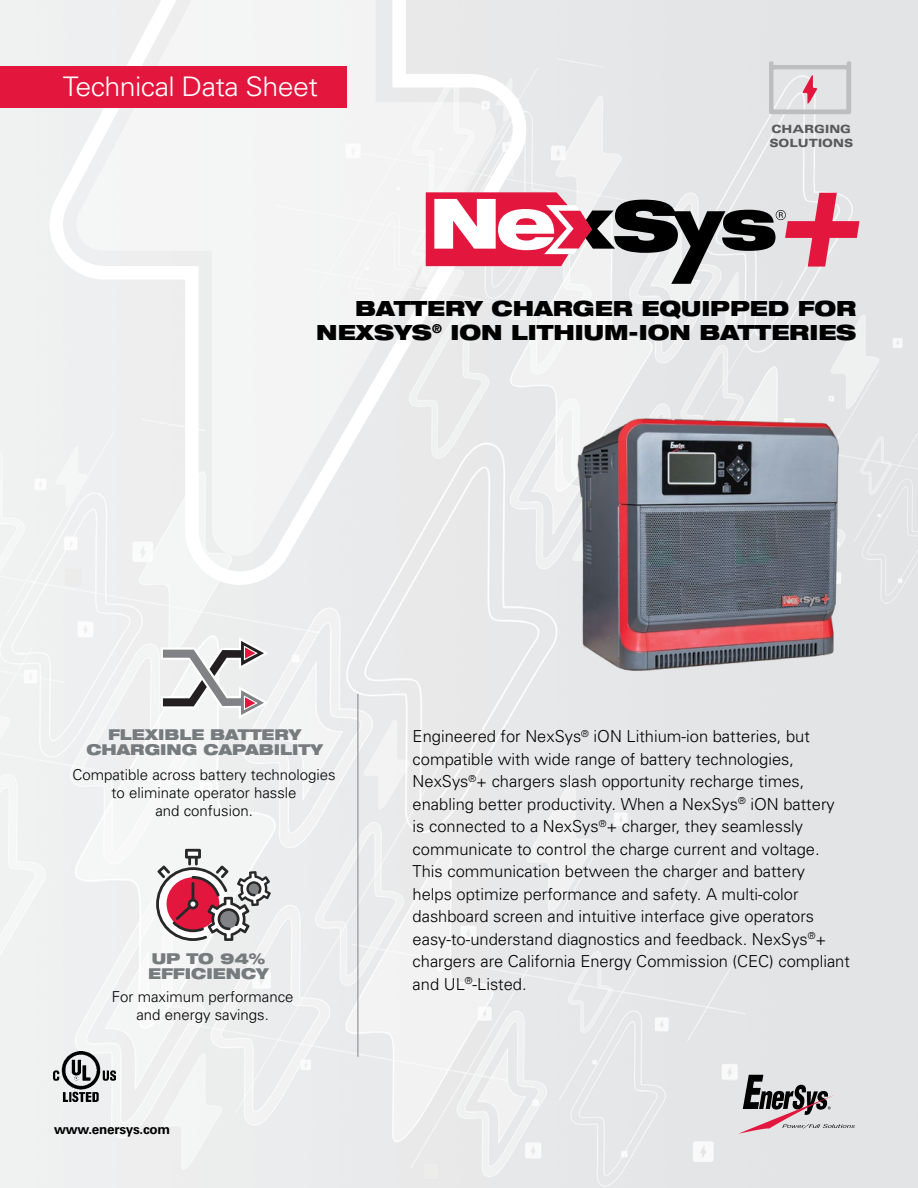
<style>
.page{position:relative;width:918px;height:1188px;background:#fff}
.page>*{position:absolute;margin:0;border:0;box-sizing:border-box;transform-origin:0 0}
.t1{font:300 27px "Univers";letter-spacing:-.02em;color:#fff;scale:1.06 1}
.t2{font:900 expanded 21px/24px "Helvetica Neue";color:#000;text-align:right}
.t3{font:300 16.5px/22.5px "Univers";color:#000}
.t4{font:300 15px/18px "Univers";color:#000;text-align:center}
.t5{font:900 expanded 15px/15px "Helvetica Neue";color:#767b7e;text-align:center}
.t6{font:700 13.5px "Univers";letter-spacing:-.02em;color:#000}
.t7{font:900 expanded 11.25px/13.5px "Univers";color:#58595b}
</style>
<div class="page">
<img style="left:0;top:0;width:918px;height:1188px">
<svg style="left:49px;top:0;width:477px;height:585px;fill:#eeeff0"></svg>
<svg style="left:76px;top:0;width:420px;height:556px;fill:#f3f3f4"></svg>
<svg style="left:738px;top:1075px;width:117px;height:59px;background:#b7afb2"></svg>
<div style="left:0;top:67px;width:346px;height:41px;background:#e3173e"></div>
<img style="left:551px;top:397px;width:323px;height:292px">
<hr style="left:358px;top:694px;width:1px;height:363px;background:#808285">
<svg style="left:769px;top:61px;width:82px;height:53px;background:#d9d2d5"></svg>
<svg style="left:426px;top:192px;width:434px;height:92px"></svg>
<svg style="left:161px;top:637px;width:108px;height:82px"></svg>
<svg style="left:156px;top:849px;width:115px;height:92px"></svg>
<img style="left:54px;top:1051px;width:61px;height:50px">
<h1 class="t1" style="left:63px;top:70px;width:242px">Technical Data Sheet</h1>
<p class="t7" style="left:769px;top:123px;width:85px">CHARGING<br>SOLUTIONS</p>
<p class="t2" style="left:316px;top:295px;width:542px">BATTERY CHARGER EQUIPPED FOR<br>NEXSYS<sup>®</sup> ION LITHIUM-ION BATTERIES</p>
<p class="t5" style="left:86px;top:727px;width:238px">FLEXIBLE BATTERY<br>CHARGING CAPABILITY</p>
<p class="t4" style="left:72px;top:766px;width:265px">Compatible across battery technologies to eliminate operator hassle<br>and confusion.</p>
<p class="t5" style="left:148px;top:951px;width:122px;text-align:left">UP TO 94%<br>EFFICIENCY</p>
<p class="t4" style="left:112px;top:988px;width:183px">For maximum performance and energy savings.</p>
<p class="t6" style="left:54px;top:1121px;width:118px">www.enersys.com</p>
<p class="t3" style="left:413px;top:725px;width:439px">Engineered for NexSys<sup>®</sup> iON Lithium-ion batteries, but compatible with wide range of battery technologies, NexSys<sup>®</sup>+ chargers slash opportunity recharge times, enabling better productivity. When a NexSys<sup>®</sup> iON battery is connected to a NexSys<sup>®</sup>+ charger, they seamlessly communicate to control the charge current and voltage.<br>This communication between the charger and battery<br>helps optimize performance and safety. A multi-color dashboard screen and intuitive interface give operators easy-to-understand diagnostics and feedback. NexSys<sup>®</sup>+ chargers are California Energy Commission (CEC) compliant and UL<sup>®</sup>-Listed.</p>
</div>
